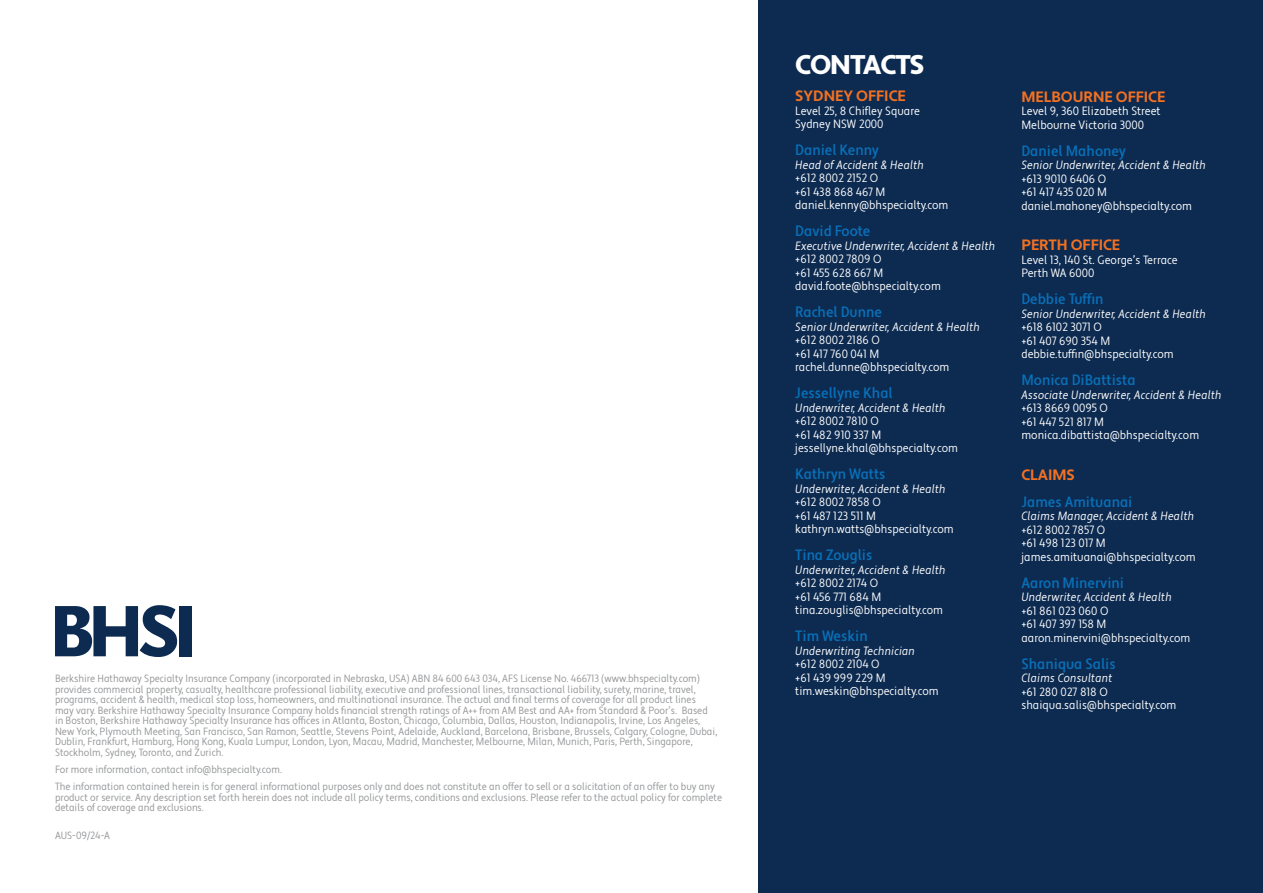
<style>
.page{position:relative;width:1263px;height:893px;background:#fff}
.page>*{position:absolute;margin:0;border:0;box-sizing:border-box;transform-origin:0 0}
.t1{font:900 27px "Apertura";letter-spacing:-.04em;color:#fff}
.t2{font:500 condensed 15px "Apertura";color:#0970b9}
.t3{font:700 15px "Apertura";color:#f37121}
.t4{font:condensed 12px/13.5px "Apertura";color:#fff}
.t5{font:12px/13.5px "Apertura Condensed Obliq";color:#fff}
.t6{font:condensed 10.5px/10.5px "Apertura";color:#939598}
.s1{font-family:"Apertura";font-stretch:condensed}
.s2{font-family:"Apertura Condensed Obliq";font-stretch:normal}
</style>
<div class="page">
<div style="left:758px;top:0;width:505px;height:893px;background:#0d2b51"></div>
<svg style="left:55px;top:605px;width:122px;height:52px"></svg>
<div style="left:179px;top:606px;width:12px;height:51px;background:#0d2b51"></div>
<p class="t6" style="left:55px;top:673px;width:664px">Berkshire Hathaway Specialty Insurance Company (incorporated in Nebraska, USA) ABN 84 600 643 034, AFS License No. 466713 (www.bhspecialty.com) provides commercial property, casualty, healthcare professional liability, executive and professional lines, transactional liability, surety, marine, travel, programs, accident &amp; health, medical stop loss, homeowners, and multinational insurance. The actual and final terms of coverage for all product lines may vary. Berkshire Hathaway Specialty Insurance Company holds financial strength ratings of A++ from AM Best and AA+ from Standard &amp; Poor’s. Based in Boston, Berkshire Hathaway Specialty Insurance has offices in Atlanta, Boston, Chicago, Columbia, Dallas, Houston, Indianapolis, Irvine, Los Angeles, New York, Plymouth Meeting, San Francisco, San Ramon, Seattle, Stevens Point, Adelaide, Auckland, Barcelona, Brisbane, Brussels, Calgary, Cologne, Dubai, Dublin, Frankfurt, Hamburg, Hong Kong, Kuala Lumpur, London, Lyon, Macau, Madrid, Manchester, Melbourne, Milan, Munich, Paris, Perth, Singapore, Stockholm, Sydney, Toronto, and Zurich.</p>
<p class="t6" style="left:55px;top:764px;width:229px">For more information, contact info@bhspecialty.com.</p>
<p class="t6" style="left:55px;top:781px;width:669px">The information contained herein is for general informational purposes only and does not constitute an offer to sell or a solicitation of an offer to buy any product or service. Any description set forth herein does not include all policy terms, conditions and exclusions. Please refer to the actual policy for complete details of coverage and exclusions.</p>
<p class="t6" style="left:55px;top:830px;width:57px">AUS-09/24-A</p>
<p class="t1" style="left:795px;top:48px;width:131px">CONTACTS</p>
<p class="t3" style="left:795px;top:87px;width:112px">SYDNEY OFFICE</p>
<p class="t4" style="left:795px;top:104px;width:126px">Level 25, 8 Chifley Square</p>
<p class="t4" style="left:795px;top:118px;width:90px">Sydney NSW 2000</p>
<p class="t2" style="left:795px;top:141px;width:85px">Daniel Kenny</p>
<p class="t5" style="left:795px;top:158px;width:130px">Head of Accident &amp; Health</p>
<p class="t4" style="left:795px;top:172px;width:84px">+612 8002 2152 O</p>
<p class="t4" style="left:795px;top:185px;width:92px">+61 438 868 467 M</p>
<p class="t4" style="left:795px;top:199px;width:155px">daniel.kenny@bhspecialty.com</p>
<p class="t2" style="left:795px;top:222px;width:77px">David Foote</p>
<p class="t5" style="left:795px;top:239px;width:202px">Executive Underwriter, Accident &amp; Health <span class="s1">+612 8002 7809 O</span></p>
<p class="t4" style="left:795px;top:266px;width:147px">+61 455 628 667 M david.foote@bhspecialty.com</p>
<p class="t2" style="left:795px;top:303px;width:88px">Rachel Dunne</p>
<p class="t5" style="left:795px;top:320px;width:186px">Senior Underwriter, Accident &amp; Health</p>
<p class="t4" style="left:795px;top:334px;width:86px">+612 8002 2186 O</p>
<p class="t4" style="left:795px;top:347px;width:86px">+61 417 760 041 M</p>
<p class="t4" style="left:795px;top:361px;width:156px">rachel.dunne@bhspecialty.com</p>
<p class="t2" style="left:795px;top:384px;width:99px">Jessellyne Khal</p>
<p class="t5" style="left:795px;top:401px;width:152px">Underwriter, Accident &amp; Health <span class="s1">+612 8002 7810 O</span></p>
<p class="t4" style="left:795px;top:428px;width:164px">+61 482 910 337 M jessellyne.khal@bhspecialty.com</p>
<p class="t2" style="left:795px;top:465px;width:92px">Kathryn Watts</p>
<p class="t5" style="left:795px;top:482px;width:152px">Underwriter, Accident &amp; Health</p>
<p class="t4" style="left:795px;top:496px;width:87px">+612 8002 7858 O</p>
<p class="t4" style="left:795px;top:509px;width:82px">+61 487 123 511 M</p>
<p class="t4" style="left:795px;top:523px;width:160px">kathryn.watts@bhspecialty.com</p>
<p class="t2" style="left:795px;top:546px;width:79px">Tina Zouglis</p>
<p class="t5" style="left:795px;top:563px;width:152px">Underwriter, Accident &amp; Health</p>
<p class="t4" style="left:795px;top:577px;width:84px">+612 8002 2174 O</p>
<p class="t4" style="left:795px;top:590px;width:87px">+61 456 771 684 M</p>
<p class="t4" style="left:795px;top:604px;width:149px">tina.zouglis@bhspecialty.com</p>
<p class="t2" style="left:795px;top:627px;width:74px">Tim Weskin</p>
<p class="t5" style="left:795px;top:644px;width:121px">Underwriting Technician</p>
<p class="t4" style="left:795px;top:658px;width:86px">+612 8002 2104 O</p>
<p class="t4" style="left:795px;top:671px;width:92px">+61 439 999 229 M</p>
<p class="t4" style="left:795px;top:685px;width:145px">tim.weskin@bhspecialty.com</p>
<p class="t3" style="left:1021px;top:87px;width:145px">MELBOURNE OFFICE</p>
<p class="t4" style="left:1021px;top:105px;width:141px">Level 9, 360 Elizabeth Street</p>
<p class="t4" style="left:1021px;top:118px;width:124px">Melbourne Victoria 3000</p>
<p class="t2" style="left:1021px;top:141px;width:106px">Daniel Mahoney</p>
<p class="t5" style="left:1021px;top:159px;width:186px">Senior Underwriter, Accident &amp; Health</p>
<p class="t4" style="left:1021px;top:172px;width:86px">+613 9010 6406 O</p>
<p class="t4" style="left:1021px;top:186px;width:87px">+61 417 435 020 M</p>
<p class="t4" style="left:1021px;top:199px;width:172px">daniel.mahoney@bhspecialty.com</p>
<p class="t3" style="left:1021px;top:236px;width:100px">PERTH OFFICE</p>
<p class="t4" style="left:1021px;top:253px;width:158px">Level 13, 140 St. George’s Terrace<br>Perth WA 6000</p>
<p class="t2" style="left:1021px;top:290px;width:84px">Debbie Tuffin</p>
<p class="t5" style="left:1021px;top:307px;width:186px">Senior Underwriter, Accident &amp; Health</p>
<p class="t4" style="left:1021px;top:321px;width:82px">+618 6102 3071 O</p>
<p class="t4" style="left:1021px;top:334px;width:90px">+61 407 690 354 M</p>
<p class="t4" style="left:1021px;top:348px;width:154px">debbie.tuffin@bhspecialty.com</p>
<p class="t2" style="left:1021px;top:371px;width:116px">Monica DiBattista</p>
<p class="t4" style="left:1021px;top:388px;width:202px"><span class="s2">Associate Underwriter, Accident &amp; Health </span>+613 8669 0095 O<br>+61 447 521 817 M monica.dibattista@bhspecialty.com</p>
<p class="t3" style="left:1021px;top:465px;width:55px">CLAIMS</p>
<p class="t2" style="left:1021px;top:492px;width:113px">James Amituanai</p>
<p class="t5" style="left:1021px;top:510px;width:174px">Claims Manager, Accident &amp; Health</p>
<p class="t4" style="left:1021px;top:523px;width:85px">+612 8002 7857 O</p>
<p class="t4" style="left:1021px;top:537px;width:86px">+61 498 123 017 M</p>
<p class="t4" style="left:1021px;top:550px;width:176px">james.amituanai@bhspecialty.com</p>
<p class="t2" style="left:1021px;top:573px;width:104px">Aaron Minervini</p>
<p class="t5" style="left:1021px;top:591px;width:152px">Underwriter, Accident &amp; Health</p>
<p class="t4" style="left:1021px;top:604px;width:88px">+61 861 023 060 O</p>
<p class="t4" style="left:1021px;top:618px;width:170px">+61 407 397 158 M aaron.minervini@bhspecialty.com</p>
<p class="t2" style="left:1021px;top:654px;width:96px">Shaniqua Salis</p>
<p class="t4" style="left:1021px;top:672px;width:156px"><span class="s2">Claims Consultant<br></span>+61 280 027 818 O shaiqua.salis@bhspecialty.com</p>
</div>
